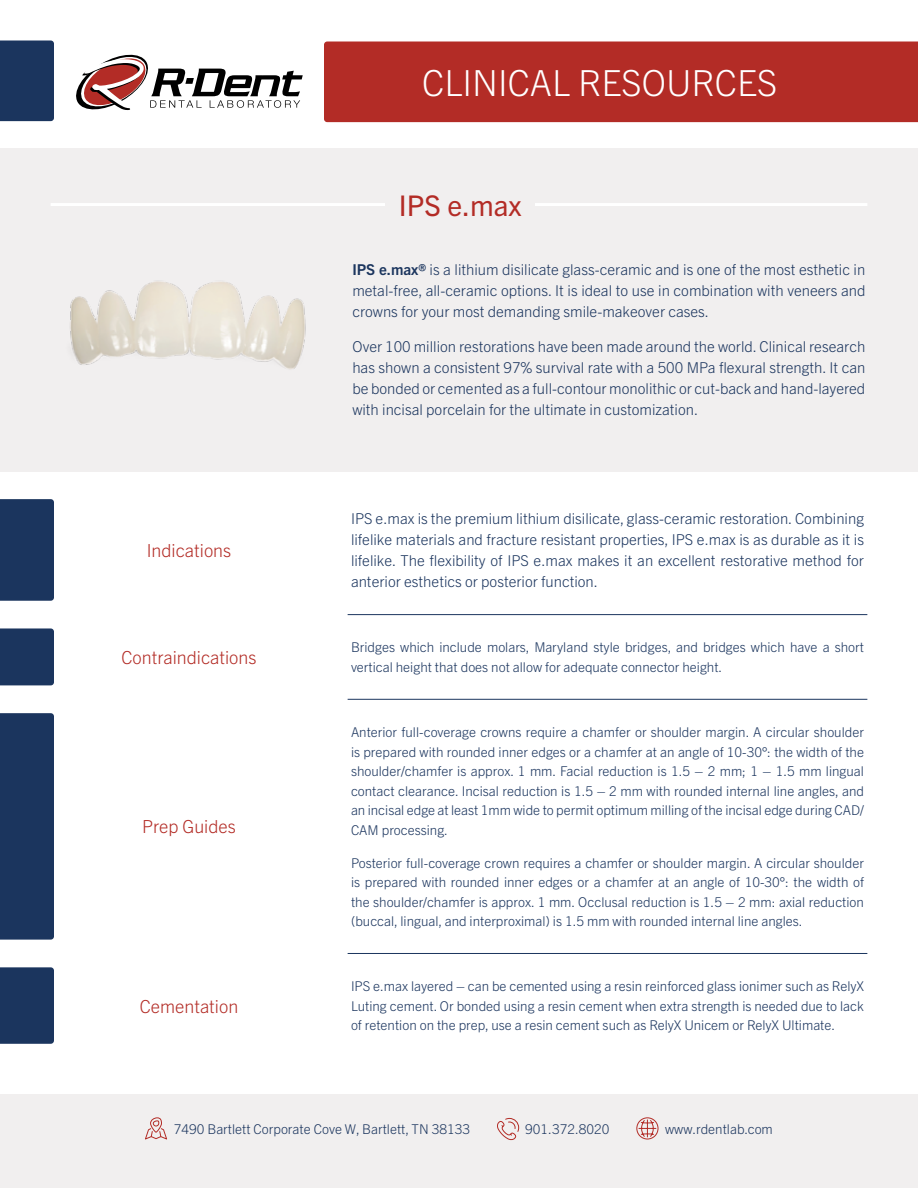
<style>
.page{position:relative;width:918px;height:1188px;background:#fff}
.page>*{position:absolute;margin:0;border:0;box-sizing:border-box;transform-origin:0 0}
.t1{font:300 36px "Trade Gothic Next LT Pro";color:#fff}
.t2{font:28.5px "Trade Gothic Next LT Pro";color:#b32c26}
.t3{font:300 18px "Trade Gothic Next LT Pro";color:#b32c26}
.t4{font:300 15px/21px "Trade Gothic Next LT Pro";color:#1b355e;text-align:justify}
.t5{font:300 13.5px/19.5px "Trade Gothic Next LT Pro";color:#1b355e;text-align:justify}
.s1{font-weight:700}
</style>
<div class="page">
<div style="left:0;top:1095px;width:918px;height:93px;background:#f1efef"></div>
<div style="left:0;top:40px;width:54px;height:81px;background:#1b355e"></div>
<svg style="left:76px;top:54px;width:227px;height:57px"></svg>
<div style="left:324px;top:42px;width:594px;height:80px;background:#b32c26"></div>
<div style="left:0;top:499px;width:54px;height:102px;background:#1b355e"></div>
<div style="left:0;top:628px;width:54px;height:57px;background:#1b355e"></div>
<div style="left:0;top:713px;width:54px;height:227px;background:#1b355e"></div>
<div style="left:0;top:967px;width:54px;height:77px;background:#1b355e"></div>
<hr style="left:348px;top:614px;width:519px;height:1px;background:#1b355e">
<hr style="left:348px;top:699px;width:519px;height:1px;background:#1b355e">
<hr style="left:348px;top:953px;width:519px;height:1px;background:#1b355e">
<div style="left:0;top:148px;width:918px;height:324px;background:#f1efef"></div>
<img style="left:70px;top:281px;width:236px;height:88px">
<hr style="left:51px;top:203px;width:816px;height:3px;background:#fff">
<div style="left:385px;top:194px;width:150px;height:22px;background:#f1efef"></div>
<svg style="left:636px;top:1117px;width:23px;height:23px"></svg>
<svg style="left:497px;top:1118px;width:22px;height:23px"></svg>
<svg style="left:145px;top:1117px;width:22px;height:23px"></svg>
<h1 class="t1" style="left:422px;top:58px;width:356px">CLINICAL RESOURCES</h1>
<h2 class="t2" style="left:399px;top:185px;width:124px">IPS e.max</h2>
<h3 class="t3" style="left:147px;top:538px;width:86px">Indications</h3>
<h3 class="t3" style="left:121px;top:645px;width:137px">Contraindications</h3>
<h3 class="t3" style="left:142px;top:814px;width:95px">Prep Guides</h3>
<h3 class="t3" style="left:140px;top:993px;width:100px">Cementation</h3>
<p class="t4" style="left:352px;top:259px;width:515px"><span class="s1">IPS e.max®</span> is a lithium disilicate glass-ceramic and is one of the most esthetic in metal-free, all-ceramic options. It is ideal to use in combination with veneers and crowns for your most demanding smile-makeover cases.</p>
<p class="t4" style="left:352px;top:335px;width:515px">Over 100 million restorations have been made around the world. Clinical research has shown a consistent 97% survival rate with a 500 MPa flexural strength. It can be bonded or cemented as a full-contour monolithic or cut-back and hand-layered with incisal porcelain for the ultimate in customization.</p>
<p class="t4" style="left:351px;top:507px;width:515px">IPS e.max is the premium lithium disilicate, glass-ceramic restoration. Combining lifelike materials and fracture resistant properties, IPS e.max is as durable as it is lifelike. The flexibility of IPS e.max makes it an excellent restorative method for anterior esthetics or posterior function.</p>
<p class="t5" style="left:351px;top:637px;width:515px">Bridges which include molars, Maryland style bridges, and bridges which have a short vertical height that does not allow for adequate connector height.</p>
<p class="t5" style="left:351px;top:722px;width:515px">Anterior full-coverage crowns require a chamfer or shoulder margin. A circular shoulder is prepared with rounded inner edges or a chamfer at an angle of 10-30°: the width of the shoulder/chamfer is approx. 1 mm. Facial reduction is 1.5 – 2 mm; 1 – 1.5 mm lingual contact clearance. Incisal reduction is 1.5 – 2 mm with rounded internal line angles, and an incisal edge at least 1mm wide to permit optimum milling of the incisal edge during CAD/ CAM processing.</p>
<p class="t5" style="left:351px;top:852px;width:515px">Posterior full-coverage crown requires a chamfer or shoulder margin. A circular shoulder is prepared with rounded inner edges or a chamfer at an angle of 10-30°: the width of the shoulder/chamfer is approx. 1 mm. Occlusal reduction is 1.5 – 2 mm: axial reduction (buccal, lingual, and interproximal) is 1.5 mm with rounded internal line angles.</p>
<p class="t5" style="left:351px;top:976px;width:514px">IPS e.max layered – can be cemented using a resin reinforced glass ionimer such as RelyX Luting cement. Or bonded using a resin cement when extra strength is needed due to lack of retention on the prep, use a resin cement such as RelyX Unicem or RelyX Ultimate.</p>
<p class="t5" style="left:174px;top:1119px;width:298px">7490 Bartlett Corporate Cove W, Bartlett, TN 38133</p>
<p class="t5" style="left:525px;top:1119px;width:86px">901.372.8020</p>
<p class="t5" style="left:665px;top:1119px;width:109px">www.rdentlab.com</p>
</div>
